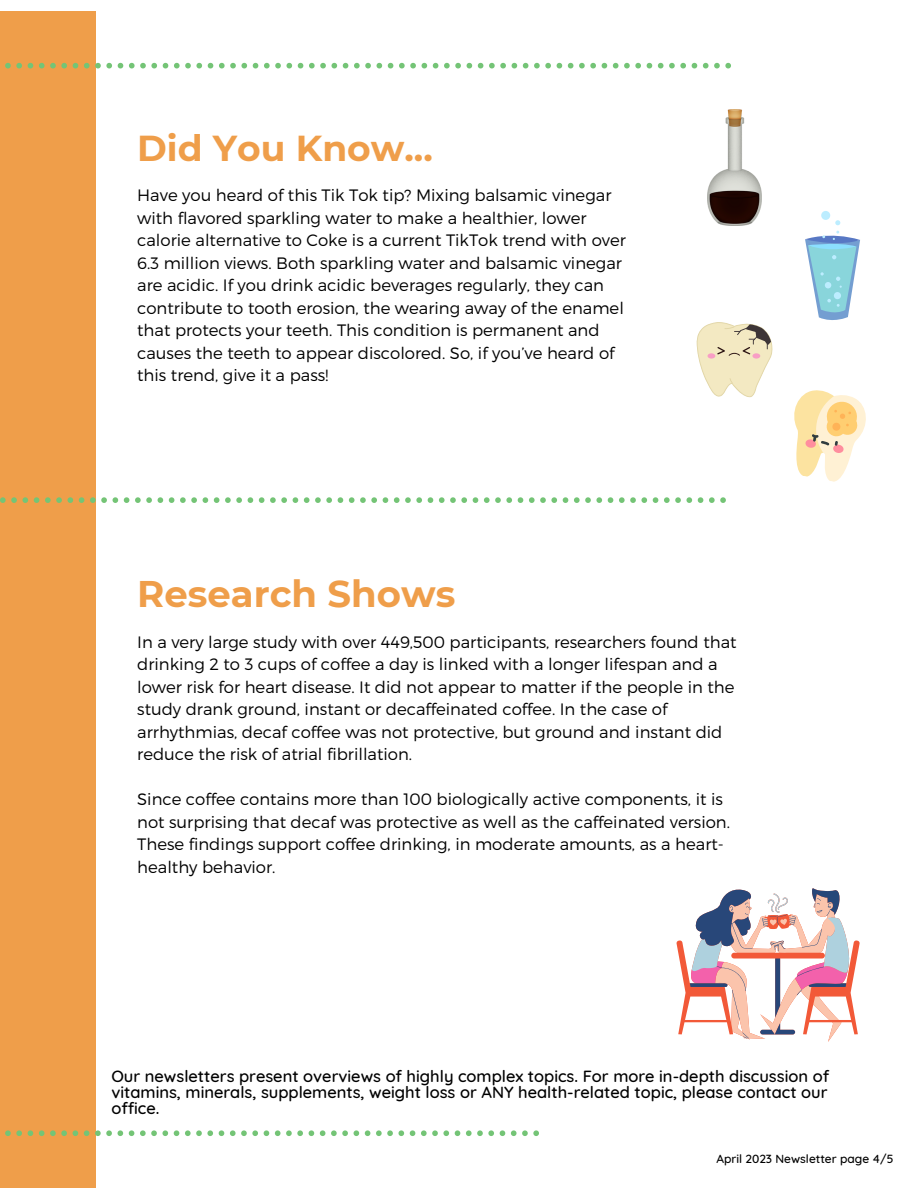
<style>
.page{position:relative;width:918px;height:1188px;background:#fff}
.page>*{position:absolute;margin:0;border:0;box-sizing:border-box;transform-origin:0 0}
.t1{font:700 37.05px "Montserrat";color:#ef9e4a}
.t2{font:700 36px "Montserrat";color:#ef9e4a}
.t3{font:300 16.5px/22.5px "Montserrat";color:#000}
.t4{font:500 16.5px/15.8px "Quicksand";color:#000;text-align:justify}
.t5{font:500 12px "Quicksand";color:#000}
</style>
<div class="page">
<div style="left:0;top:11px;width:96px;height:1177px;background:#ef9e4a"></div>
<svg style="left:5px;top:63px;width:726px;height:5px"></svg>
<svg style="left:5px;top:1130px;width:534px;height:6px"></svg>
<svg style="left:0;top:497px;width:726px;height:6px"></svg>
<img style="left:708px;top:110px;width:54px;height:116px">
<svg style="left:835px;top:220px;width:5px;height:5px"></svg>
<div style="left:821px;top:211px;width:9px;height:9px;background:#bcedff;border-radius:50%"></div>
<svg style="left:696px;top:231px;width:170px;height:251px"></svg>
<svg style="left:677px;top:888px;width:183px;height:154px"></svg>
<h2 class="t2" style="left:137px;top:126px;width:297px">Did You Know...</h2>
<p class="t3" style="left:137px;top:183px;width:490px">Have you heard of this Tik Tok tip? Mixing balsamic vinegar with flavored sparkling water to make a healthier, lower calorie alternative to Coke is a current TikTok trend with over 6.3 million views. Both sparkling water and balsamic vinegar are acidic. If you drink acidic beverages regularly, they can contribute to tooth erosion, the wearing away of the enamel that protects your teeth. This condition is permanent and causes the teeth to appear discolored. So, if you’ve heard of this trend, give it a pass!</p>
<h1 class="t1" style="left:137px;top:572px;width:320px">Research Shows</h1>
<p class="t3" style="left:137px;top:630px;width:601px">In a very large study with over 449,500 participants, researchers found that drinking 2 to 3 cups of coffee a day is linked with a longer lifespan and a lower risk for heart disease. It did not appear to matter if the people in the study drank ground, instant or decaffeinated coffee. In the case of arrhythmias, decaf coffee was not protective, but ground and instant did reduce the risk of atrial fibrillation.</p>
<p class="t3" style="left:137px;top:787px;width:594px">Since coffee contains more than 100 biologically active components, it is not surprising that decaf was protective as well as the caffeinated version.<br>These findings support coffee drinking, in moderate amounts, as a heart&shy;healthy behavior.</p>
<p class="t4" style="left:111px;top:1068px;width:719px">Our newsletters present overviews of highly complex topics. For more in-depth discussion of vitamins, minerals, supplements, weight loss or ANY health-related topic, please contact our office.</p>
<p class="t5" style="left:716px;top:1151px;width:179px">April 2023 Newsletter page 4/5</p>
</div>
